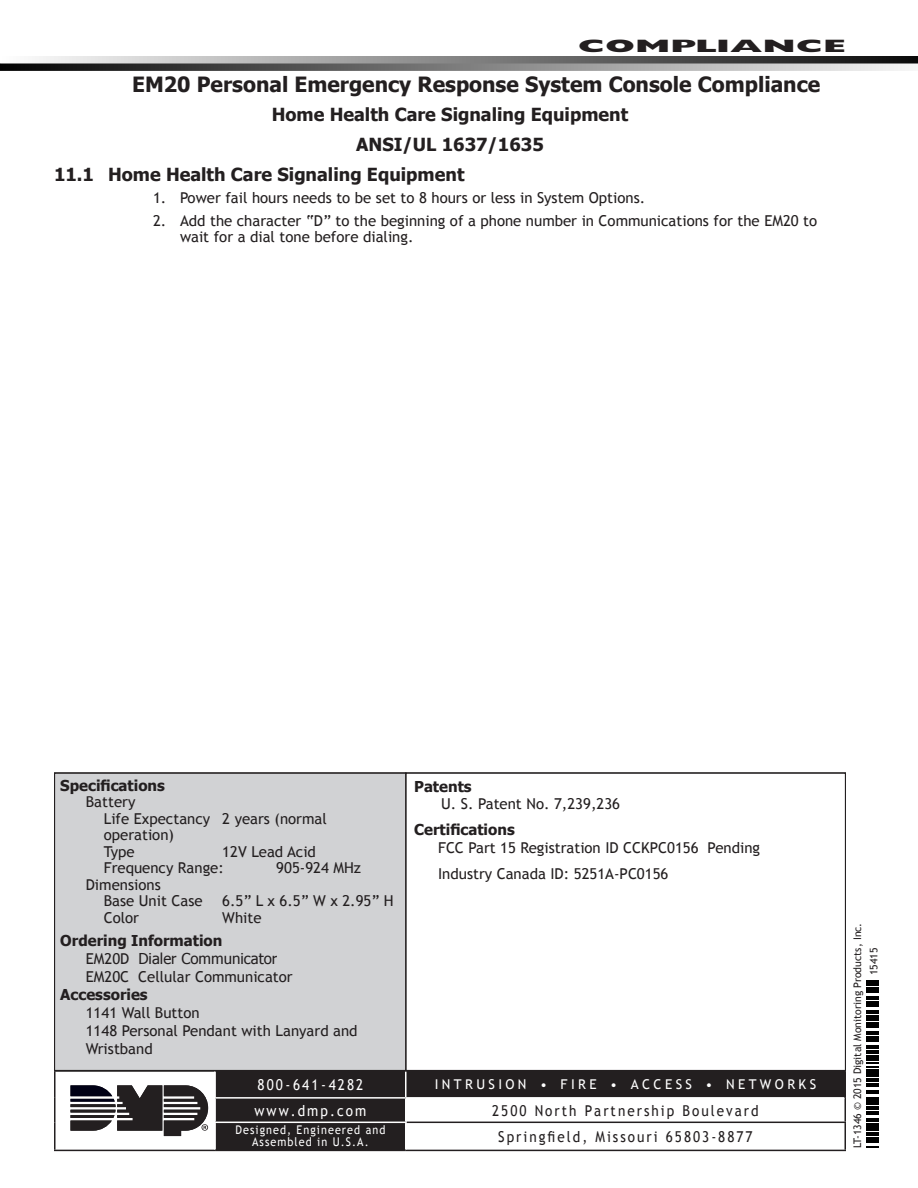
<style>
.page{position:relative;width:918px;height:1188px;background:#fff}
.page>*{position:absolute;margin:0;border:0;box-sizing:border-box;transform-origin:0 0}
.t1{font:700 21px "Tahoma";color:#231f20}
.t2{font:700 18px "Tahoma";color:#231f20}
.t3{font:800 18px "Gill Sans";color:#231f20;scale:2 1}
.t4{font:15px/16.5px "Trebuchet MS";color:#231f20}
.t5{font:700 15px/18px "Tahoma";color:#231f20}
.t6{font:15px "Trebuchet MS";letter-spacing:.15em;color:#231f20;scale:.9 1}
.t7{font:15px "Trebuchet MS";letter-spacing:.15em;color:#fff;scale:.9 1}
.t8{font:13.5px "Trebuchet MS";letter-spacing:.25em;color:#fff}
.t9{font:12px/12px "Trebuchet MS";letter-spacing:.1em;color:#fff;text-align:center;scale:.9 1}
.t10{font:10.5px/16.4px "Trebuchet MS";color:#231f20}
.s1{font-family:"Trebuchet MS";font-weight:400}
.s2{font-weight:400}
</style>
<div class="page">
<div style="left:55px;top:773px;width:351px;height:298px;background:#d1d2d4"></div>
<svg style="left:70px;top:1085px;width:138px;height:51px"></svg>
<svg style="left:216px;top:1071px;width:628px;height:79px;fill:#231f20"></svg>
<hr style="left:54px;top:1070px;width:161px;height:1px;background:#231f20">
<hr style="left:54px;top:1071px;width:2px;height:27px;background:#231f20">
<hr style="left:54px;top:1098px;width:2px;height:24px;background:#231f20">
<hr style="left:844px;top:1098px;width:2px;height:24px;background:#231f20">
<hr style="left:54px;top:1122px;width:2px;height:28px;background:#231f20">
<hr style="left:406px;top:1122px;width:440px;height:1px;background:#231f20">
<hr style="left:844px;top:1123px;width:2px;height:27px;background:#231f20">
<hr style="left:54px;top:1150px;width:161px;height:1px;background:#231f20">
<hr style="left:406px;top:1150px;width:440px;height:1px;background:#231f20">
<hr style="left:214px;top:1097px;width:192px;height:2px;background:#fff">
<hr style="left:214px;top:1122px;width:192px;height:1px;background:#fff">
<svg style="left:405px;top:1071px;width:1px;height:79px"></svg>
<hr style="left:406px;top:1097px;width:438px;height:2px;background:#fff">
<hr style="left:215px;top:1150px;width:191px;height:1px;background:#231f20">
<hr style="left:215px;top:1070px;width:191px;height:1px;background:#231f20">
<hr style="left:406px;top:1070px;width:440px;height:1px;background:#231f20">
<hr style="left:844px;top:1071px;width:2px;height:27px;background:#231f20">
<svg style="left:866px;top:1137px;width:12px;height:10px"></svg>
<hr style="left:866px;top:1132px;width:12px;height:4px;background:#000">
<svg style="left:866px;top:1118px;width:12px;height:13px"></svg>
<hr style="left:866px;top:1111px;width:12px;height:4px;background:#000">
<svg style="left:866px;top:1102px;width:12px;height:8px"></svg>
<hr style="left:866px;top:1097px;width:12px;height:4px;background:#000">
<svg style="left:866px;top:1083px;width:12px;height:11px"></svg>
<hr style="left:866px;top:1078px;width:12px;height:4px;background:#000">
<svg style="left:866px;top:1055px;width:12px;height:22px"></svg>
<hr style="left:866px;top:1050px;width:12px;height:4px;background:#000">
<svg style="left:866px;top:1022px;width:12px;height:27px"></svg>
<hr style="left:866px;top:1017px;width:12px;height:4px;background:#000">
<svg style="left:866px;top:1015px;width:12px;height:1px"></svg>
<hr style="left:866px;top:1010px;width:12px;height:4px;background:#000">
<hr style="left:866px;top:1003px;width:12px;height:4px;background:#000">
<svg style="left:866px;top:992px;width:12px;height:10px"></svg>
<hr style="left:866px;top:987px;width:12px;height:4px;background:#000">
<hr style="left:866px;top:982px;width:12px;height:4px;background:#000">
<svg style="left:866px;top:980px;width:12px;height:1px"></svg>
<img style="left:0;top:57px;width:918px;height:13px">
<p class="t3" style="left:578px;top:36px;width:136px">COMPLIANCE</p>
<h1 class="t1" style="left:132px;top:69px;width:690px">EM20 Personal Emergency Response System Console Compliance</h1>
<p class="t2" style="left:272px;top:101px;width:358px">Home Health Care Signaling Equipment</p>
<p class="t2" style="left:356px;top:132px;width:189px">ANSI/UL 1637/1635</p>
<p class="t2" style="left:54px;top:162px;width:412px">11.1 Home Health Care Signaling Equipment</p>
<p class="t4" style="left:153px;top:189px;width:494px">1. Power fail hours needs to be set to 8 hours or less in System Options.</p>
<p class="t4" style="left:180px;top:212px;width:639px;text-indent:-27px">2. Add the character “D” to the beginning of a phone number in Communications for the EM20 to wait for a dial tone before dialing.</p>
<p class="t5" style="left:60px;top:775px;width:106px">Specifications</p>
<p class="t4" style="left:104px;top:794px;width:225px;text-indent:-18px">Battery<br>Life Expectancy 2 years (normal operation)<br>Type</p>
<p class="t4" style="left:104px;top:844px;width:214px;text-indent:118px">12V Lead Acid<br>Frequency Range:</p>
<p class="t4" style="left:276px;top:860px;width:86px">905-924 MHz</p>
<p class="t4" style="left:104px;top:877px;width:100px;text-indent:-18px">Dimensions<br>Base Unit Case</p>
<p class="t4" style="left:222px;top:893px;width:173px">6.5” L x 6.5” W x 2.95” H</p>
<p class="t4" style="left:104px;top:910px;width:37px">Color</p>
<p class="t4" style="left:222px;top:910px;width:41px">White</p>
<p class="t5" style="left:86px;top:930px;width:193px;text-indent:-26px">Ordering Information<br><span class="s1">EM20D</span> <span class="s2">Dialer Communicator</span></p>
<p class="t4" style="left:86px;top:968px;width:208px">EM20C Cellular Communicator</p>
<p class="t5" style="left:60px;top:985px;width:89px">Accessories</p>
<p class="t4" style="left:86px;top:1004px;width:273px;line-height:18px">1141 Wall Button<br>1148 Personal Pendant with Lanyard and<br>Wristband</p>
<p class="t5" style="left:414px;top:777px;width:59px">Patents</p>
<p class="t4" style="left:441px;top:796px;width:180px">U. S. Patent No. 7,239,236</p>
<p class="t5" style="left:414px;top:819px;width:102px">Certifications</p>
<p class="t4" style="left:438px;top:835px;width:323px;line-height:25.8px">FCC Part 15 Registration ID CCKPC0156 Pending<br>Industry Canada ID: 5251A-PC0156</p>
<p class="t7" style="left:258px;top:1076px;width:119px">800-641-4282</p>
<p class="t8" style="left:435px;top:1077px;width:383px">Intrusi on • fi re • Access • N etworks</p>
<p class="t7" style="left:255px;top:1102px;width:126px">www.dmp.com</p>
<p class="t6" style="left:492px;top:1102px;width:298px">2500 North Partnership Boulevard</p>
<p class="t9" style="left:235px;top:1124px;width:168px">Designed, Engineered and<br>Assembled in U.S.A.</p>
<p class="t6" style="left:498px;top:1128px;width:284px">Springfield, Missouri 65803-8877</p>
<p class="t10" style="left:849px;top:975px;width:54px;text-indent:-173px;rotate:-90deg">LT-1346 © 2015 Digital Monitoring Products, Inc.<br>15415</p>
</div>
